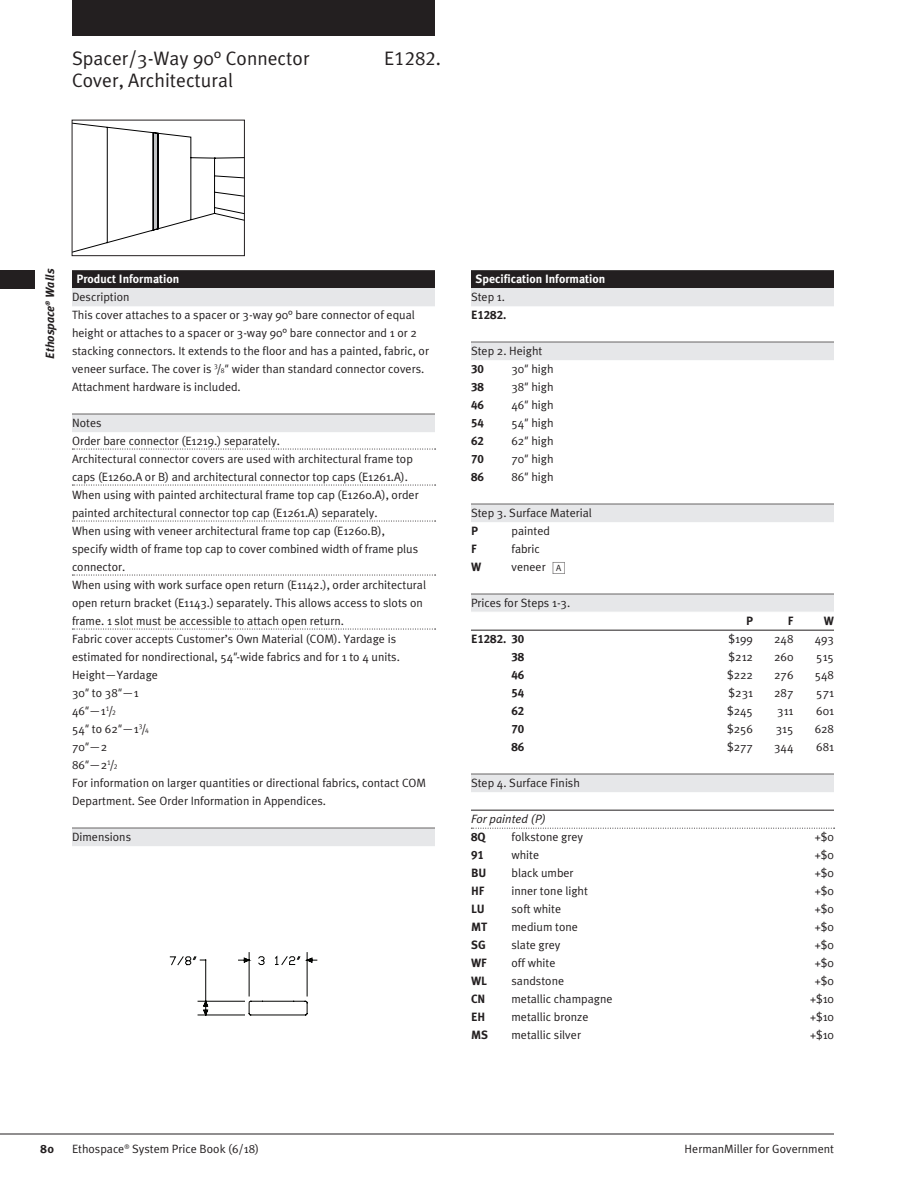
<style>
.page{position:relative;width:918px;height:1188px;background:#fff}
.page>*{position:absolute;margin:0;border:0;box-sizing:border-box;transform-origin:0 0}
.t1{font:19.5px/22.5px "Meta HM";color:#231f20}
.t2{font:19.5px "Meta Caps HM";color:#231f20}
.t3{font:12px/18px "Meta HM";color:#231f20}
.t4{font:700 12px "Meta Caps HM";color:#231f20}
.t5{font:700 12px "Meta HM";color:#fff}
.t6{font:italic 700 12px "Meta HM";color:#231f20}
.t7{font:italic 12px "Meta HM";color:#231f20}
.t8{font:700 12px "Meta HM";color:#231f20}
.s1{font-family:"Meta Caps HM"}
.s2{font-family:"Meta Caps HM";font-size:7.05px}
.s3{font-style:italic}
.s4{font-family:"HM Ship Dates"}
</style>
<div class="page">
<div style="left:72px;top:0;width:363px;height:36px;background:#231f20"></div>
<hr style="left:0;top:1134px;width:834px;height:1px;background:#231f20">
<div style="left:0;top:270px;width:34px;height:18px;background:#231f20"></div>
<div style="left:72px;top:270px;width:363px;height:18px;background:#231f20"></div>
<div style="left:72px;top:288px;width:363px;height:18px;background:#e6e7e9"></div>
<hr style="left:72px;top:414px;width:363px;height:1px;background:#231f20">
<div style="left:72px;top:415px;width:363px;height:17px;background:#e6e7e9"></div>
<svg style="left:72px;top:449px;width:364px;height:1px"></svg>
<svg style="left:72px;top:485px;width:364px;height:1px"></svg>
<svg style="left:72px;top:521px;width:364px;height:1px"></svg>
<svg style="left:72px;top:575px;width:364px;height:1px"></svg>
<svg style="left:72px;top:629px;width:364px;height:1px"></svg>
<hr style="left:72px;top:828px;width:363px;height:1px;background:#231f20">
<div style="left:72px;top:829px;width:363px;height:17px;background:#e6e7e9"></div>
<svg style="left:169px;top:952px;width:149px;height:64px"></svg>
<div style="left:471px;top:270px;width:363px;height:18px;background:#231f20"></div>
<div style="left:471px;top:288px;width:363px;height:18px;background:#e6e7e9"></div>
<hr style="left:471px;top:342px;width:363px;height:1px;background:#231f20">
<div style="left:471px;top:343px;width:363px;height:17px;background:#e6e7e9"></div>
<hr style="left:471px;top:504px;width:363px;height:1px;background:#231f20">
<div style="left:471px;top:505px;width:363px;height:17px;background:#e6e7e9"></div>
<hr style="left:471px;top:594px;width:363px;height:1px;background:#231f20">
<div style="left:471px;top:595px;width:363px;height:17px;background:#e6e7e9"></div>
<hr style="left:471px;top:630px;width:363px;height:1px;background:#231f20">
<hr style="left:471px;top:774px;width:363px;height:1px;background:#231f20">
<div style="left:471px;top:775px;width:363px;height:17px;background:#e6e7e9"></div>
<hr style="left:471px;top:810px;width:363px;height:1px;background:#231f20">
<svg style="left:471px;top:828px;width:364px;height:1px"></svg>
<svg style="left:74px;top:122px;width:168px;height:131px"></svg>
<div style="left:72px;top:120px;width:172px;height:136px;border:1px solid #231f20"></div>
<h1 class="t1" style="left:72px;top:47px;width:239px">Spacer/3‑Way 90° Connector<br>Cover, Architectural</h1>
<h1 class="t2" style="left:384px;top:47px;width:58px">E1282.</h1>
<p class="t6" style="left:43px;top:359px;width:92px;rotate:-90deg">Ethospace® Walls</p>
<p class="t5" style="left:76px;top:272px;width:104px">Product Information</p>
<p class="t3" style="left:72px;top:288px;width:359px">Description<br>This cover attaches to a spacer or 3-way 90° bare connector of equal height or attaches to a spacer or 3-way 90° bare connector and 1 or 2 stacking connectors. It extends to the floor and has a painted, fabric, or veneer surface. The cover is <sup>3</sup><span class="s1">/</span><span class="s2">8</span><span class="s3">"</span> wider than standard connector covers.<br>Attachment hardware is included.</p>
<p class="t3" style="left:72px;top:414px;width:356px">Notes<br>Order bare connector (E1219.) separately.<br>Architectural connector covers are used with architectural frame top caps (E1260.A or B) and architectural connector top caps (E1261.A).<br>When using with painted architectural frame top cap (E1260.A), order painted architectural connector top cap (E1261.A) separately.<br>When using with veneer architectural frame top cap (E1260.B),<br>specify width of frame top cap to cover combined width of frame plus connector.<br>When using with work surface open return (E1142.), order architectural open return bracket (E1143.) separately. This allows access to slots on frame. 1 slot must be accessible to attach open return.<br>Fabric cover accepts Customer’s Own Material (COM). Yardage is estimated for nondirectional, 54<span class="s3">"</span>‑wide fabrics and for 1 to 4 units.<br>Height—Yardage<br>30<span class="s3">"</span> to 38<span class="s3">"</span>—1<br>46<span class="s3">"</span>—1<sup>1</sup><span class="s1">/</span><span class="s2">2<br></span>54<span class="s3">"</span> to 62<span class="s3">"</span>—1<sup>3</sup><span class="s1">/</span><span class="s2">4<br></span>70<span class="s3">"</span>—2<br>86<span class="s3">"</span>—2<sup>1</sup><span class="s1">/</span><span class="s2">2<br></span>For information on larger quantities or directional fabrics, contact COM Department. See Order Information in Appendices.</p>
<p class="t3" style="left:72px;top:828px;width:61px">Dimensions</p>
<p class="t5" style="left:476px;top:272px;width:131px">Specification Information</p>
<p class="t3" style="left:471px;top:288px;width:36px">Step 1.</p>
<p class="t4" style="left:471px;top:308px;width:37px">E1282.</p>
<p class="t3" style="left:471px;top:342px;width:73px">Step 2. Height</p>
<p class="t4" style="left:471px;top:362px;width:14px">30</p>
<p class="t3" style="left:511px;top:360px;width:44px">30<span class="s3">"</span> high</p>
<p class="t4" style="left:471px;top:380px;width:14px">38</p>
<p class="t3" style="left:511px;top:378px;width:44px">38<span class="s3">"</span> high</p>
<p class="t4" style="left:471px;top:398px;width:14px">46</p>
<p class="t3" style="left:511px;top:396px;width:44px">46<span class="s3">"</span> high</p>
<p class="t4" style="left:471px;top:416px;width:14px">54</p>
<p class="t3" style="left:511px;top:414px;width:44px">54<span class="s3">"</span> high</p>
<p class="t4" style="left:471px;top:434px;width:14px">62</p>
<p class="t3" style="left:511px;top:432px;width:44px">62<span class="s3">"</span> high</p>
<p class="t4" style="left:471px;top:452px;width:14px">70</p>
<p class="t3" style="left:511px;top:450px;width:44px">70<span class="s3">"</span> high</p>
<p class="t4" style="left:471px;top:470px;width:14px">86</p>
<p class="t3" style="left:511px;top:468px;width:44px">86<span class="s3">"</span> high</p>
<p class="t3" style="left:471px;top:504px;width:122px">Step 3. Surface Material</p>
<p class="t4" style="left:471px;top:524px;width:8px">P</p>
<p class="t3" style="left:512px;top:522px;width:40px">painted</p>
<p class="t4" style="left:471px;top:542px;width:7px">F</p>
<p class="t3" style="left:512px;top:540px;width:30px">fabric</p>
<p class="t4" style="left:471px;top:560px;width:12px">W</p>
<p class="t3" style="left:511px;top:558px;width:56px">veneer <span class="s4">A</span></p>
<p class="t3" style="left:471px;top:594px;width:101px">Prices for Steps 1-3.</p>
<p class="t4" style="left:746px;top:614px;width:8px">P</p>
<p class="t4" style="left:788px;top:614px;width:7px">F</p>
<p class="t4" style="left:824px;top:614px;width:12px">W</p>
<p class="t4" style="left:471px;top:632px;width:55px">E1282. 30</p>
<p class="t3" style="left:729px;top:630px;width:26px">$199</p>
<p class="t3" style="left:774px;top:630px;width:21px">248</p>
<p class="t3" style="left:815px;top:630px;width:21px">493</p>
<p class="t4" style="left:512px;top:650px;width:14px">38</p>
<p class="t3" style="left:729px;top:648px;width:26px">$212</p>
<p class="t3" style="left:774px;top:648px;width:21px">260</p>
<p class="t3" style="left:816px;top:648px;width:19px">515</p>
<p class="t4" style="left:512px;top:668px;width:14px">46</p>
<p class="t3" style="left:727px;top:666px;width:27px">$222</p>
<p class="t3" style="left:774px;top:666px;width:21px">276</p>
<p class="t3" style="left:815px;top:666px;width:21px">548</p>
<p class="t4" style="left:512px;top:686px;width:14px">54</p>
<p class="t3" style="left:729px;top:684px;width:26px">$231</p>
<p class="t3" style="left:774px;top:684px;width:21px">287</p>
<p class="t3" style="left:816px;top:684px;width:19px">571</p>
<p class="t4" style="left:512px;top:704px;width:14px">62</p>
<p class="t3" style="left:727px;top:702px;width:27px">$245</p>
<p class="t3" style="left:777px;top:702px;width:18px">311</p>
<p class="t3" style="left:816px;top:702px;width:19px">601</p>
<p class="t4" style="left:512px;top:722px;width:14px">70</p>
<p class="t3" style="left:727px;top:720px;width:27px">$256</p>
<p class="t3" style="left:776px;top:720px;width:19px">315</p>
<p class="t3" style="left:815px;top:720px;width:21px">628</p>
<p class="t4" style="left:512px;top:740px;width:14px">86</p>
<p class="t3" style="left:727px;top:738px;width:27px">$277</p>
<p class="t3" style="left:774px;top:738px;width:21px">344</p>
<p class="t3" style="left:816px;top:738px;width:19px">681</p>
<p class="t3" style="left:471px;top:774px;width:110px">Step 4. Surface Finish</p>
<p class="t7" style="left:471px;top:812px;width:76px">For painted (P)</p>
<p class="t4" style="left:471px;top:830px;width:16px">8Q</p>
<p class="t3" style="left:511px;top:828px;width:73px">folkstone grey</p>
<p class="t3" style="left:815px;top:828px;width:21px">+$0</p>
<p class="t4" style="left:471px;top:848px;width:14px">91</p>
<p class="t3" style="left:511px;top:846px;width:29px">white</p>
<p class="t3" style="left:815px;top:846px;width:21px">+$0</p>
<p class="t4" style="left:471px;top:866px;width:17px">BU</p>
<p class="t3" style="left:511px;top:864px;width:64px">black umber</p>
<p class="t3" style="left:815px;top:864px;width:21px">+$0</p>
<p class="t4" style="left:471px;top:884px;width:15px">HF</p>
<p class="t3" style="left:511px;top:882px;width:78px">inner tone light</p>
<p class="t3" style="left:815px;top:882px;width:21px">+$0</p>
<p class="t4" style="left:471px;top:902px;width:15px">LU</p>
<p class="t3" style="left:511px;top:900px;width:51px">soft white</p>
<p class="t3" style="left:815px;top:900px;width:21px">+$0</p>
<p class="t4" style="left:471px;top:920px;width:18px">MT</p>
<p class="t3" style="left:511px;top:918px;width:68px">medium tone</p>
<p class="t3" style="left:815px;top:918px;width:21px">+$0</p>
<p class="t4" style="left:471px;top:938px;width:16px">SG</p>
<p class="t3" style="left:512px;top:936px;width:51px">slate grey</p>
<p class="t3" style="left:815px;top:936px;width:21px">+$0</p>
<p class="t4" style="left:471px;top:956px;width:18px">WF</p>
<p class="t3" style="left:511px;top:954px;width:45px">off white</p>
<p class="t3" style="left:815px;top:954px;width:21px">+$0</p>
<p class="t4" style="left:471px;top:974px;width:18px">WL</p>
<p class="t3" style="left:511px;top:972px;width:54px">sandstone</p>
<p class="t3" style="left:815px;top:972px;width:21px">+$0</p>
<p class="t4" style="left:471px;top:992px;width:16px">CN</p>
<p class="t3" style="left:511px;top:990px;width:102px">metallic champagne</p>
<p class="t3" style="left:810px;top:990px;width:25px">+$10</p>
<p class="t4" style="left:471px;top:1010px;width:16px">EH</p>
<p class="t3" style="left:511px;top:1008px;width:79px">metallic bronze</p>
<p class="t3" style="left:810px;top:1008px;width:25px">+$10</p>
<p class="t4" style="left:471px;top:1028px;width:19px">MS</p>
<p class="t3" style="left:511px;top:1026px;width:71px">metallic silver</p>
<p class="t3" style="left:810px;top:1026px;width:25px">+$10</p>
<p class="t8" style="left:40px;top:1141px;width:15px">80</p>
<p class="t3" style="left:72px;top:1139px;width:189px">Ethospace® System Price Book (6/18)</p>
<p class="t3" style="left:685px;top:1139px;width:151px">HermanMiller for Government</p>
</div>
